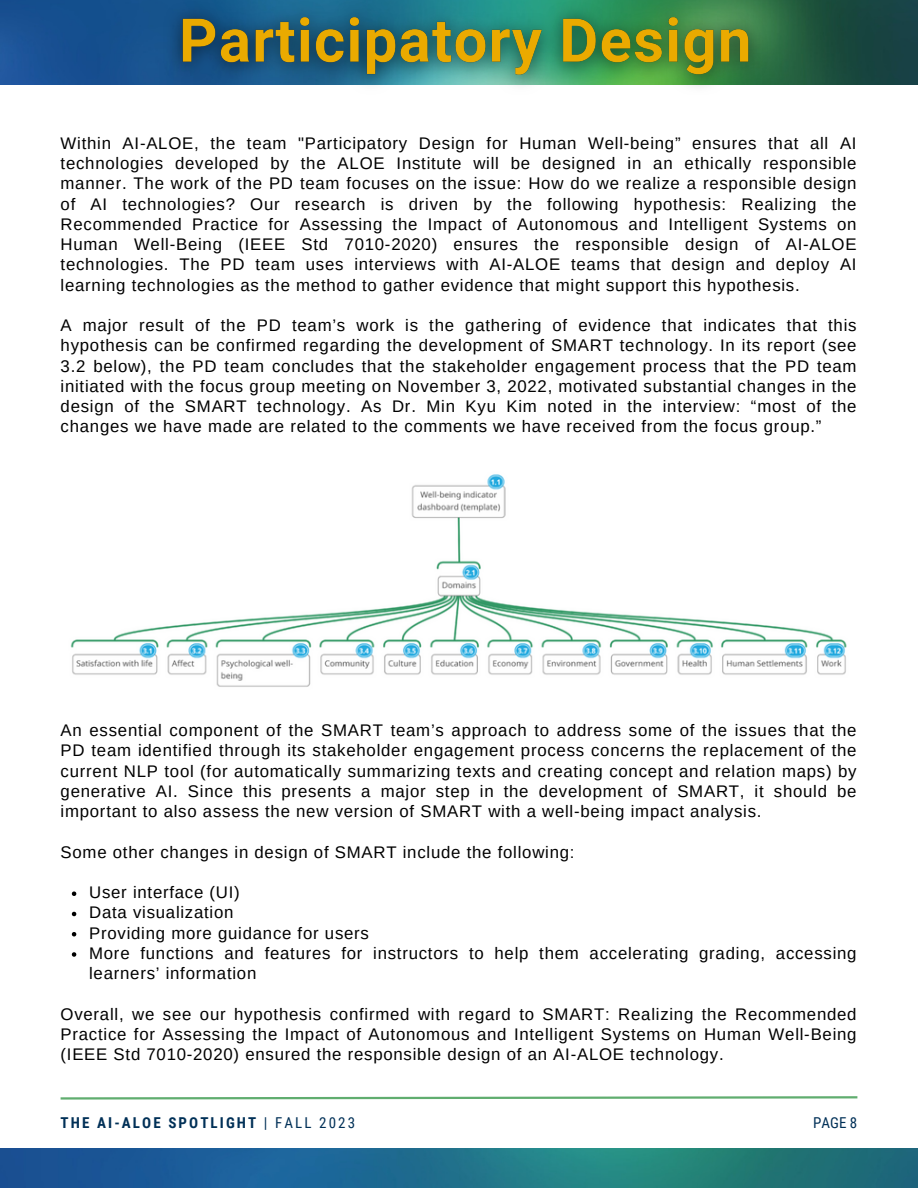
<style>
.page{position:relative;width:918px;height:1188px;background:#fff}
.page>*{position:absolute;margin:0;border:0;box-sizing:border-box;transform-origin:0 0}
.t1{font:16.8px/20.2px "Arimo";letter-spacing:.045em;color:#000;text-align:justify}
.t2{font:700 15px "Roboto Condensed";letter-spacing:.14em;color:#003057}
.t3{font:15px "Roboto Condensed";color:#003057}
.s1{font-weight:400}
</style>
<div class="page">
<img style="left:0;top:0;width:918px;height:84px">
<svg style="left:60px;top:1096px;width:798px;height:4px"></svg>
<img style="left:0;top:1149px;width:918px;height:39px">
<svg style="left:72px;top:891px;width:4px;height:5px"></svg>
<svg style="left:72px;top:912px;width:4px;height:4px"></svg>
<svg style="left:72px;top:932px;width:4px;height:4px"></svg>
<svg style="left:72px;top:952px;width:4px;height:5px"></svg>
<img style="left:70px;top:474px;width:777px;height:213px">
<img style="left:157px;top:0;width:620px;height:87px">
<p class="t1" style="left:61px;top:133px;width:798px">Within AI-ALOE, the team "Participatory Design for Human Well-being” ensures that all AI technologies developed by the ALOE Institute will be designed in an ethically responsible manner. The work of the PD team focuses on the issue: How do we realize a responsible design of AI technologies? Our research is driven by the following hypothesis: Realizing the Recommended Practice for Assessing the Impact of Autonomous and Intelligent Systems on Human Well-Being (IEEE Std 7010-2020) ensures the responsible design of AI-ALOE technologies. The PD team uses interviews with AI-ALOE teams that design and deploy AI learning technologies as the method to gather evidence that might support this hypothesis.</p>
<p class="t1" style="left:61px;top:315px;width:798px">A major result of the PD team’s work is the gathering of evidence that indicates that this hypothesis can be confirmed regarding the development of SMART technology. In its report (see 3.2 below), the PD team concludes that the stakeholder engagement process that the PD team initiated with the focus group meeting on November 3, 2022, motivated substantial changes in the design of the SMART technology. As Dr. Min Kyu Kim noted in the interview: “most of the changes we have made are related to the comments we have received from the focus group.”</p>
<p class="t1" style="left:61px;top:720px;width:798px">An essential component of the SMART team’s approach to address some of the issues that the PD team identified through its stakeholder engagement process concerns the replacement of the current NLP tool (for automatically summarizing texts and creating concept and relation maps) by generative AI. Since this presents a major step in the development of SMART, it should be important to also assess the new version of SMART with a well-being impact analysis.</p>
<p class="t1" style="left:61px;top:842px;width:515px">Some other changes in design of SMART include the following:</p>
<p class="t1" style="left:89px;top:882px;width:152px">User interface (UI)</p>
<p class="t1" style="left:89px;top:903px;width:146px">Data visualization</p>
<p class="t1" style="left:89px;top:923px;width:281px">Providing more guidance for users</p>
<p class="t1" style="left:89px;top:943px;width:769px">More functions and features for instructors to help them accelerating grading, accessing learners’ information</p>
<p class="t1" style="left:61px;top:1004px;width:798px">Overall, we see our hypothesis confirmed with regard to SMART: Realizing the Recommended Practice for Assessing the Impact of Autonomous and Intelligent Systems on Human Well-Being (IEEE Std 7010-2020) ensured the responsible design of an AI-ALOE technology.</p>
<p class="t2" style="left:61px;top:1114px;width:296px">THE AI-ALOE SPOTLIGHT <span class="s1">| FALL 2023</span></p>
<p class="t3" style="left:813px;top:1114px;width:46px">PAGE 8</p>
</div>
